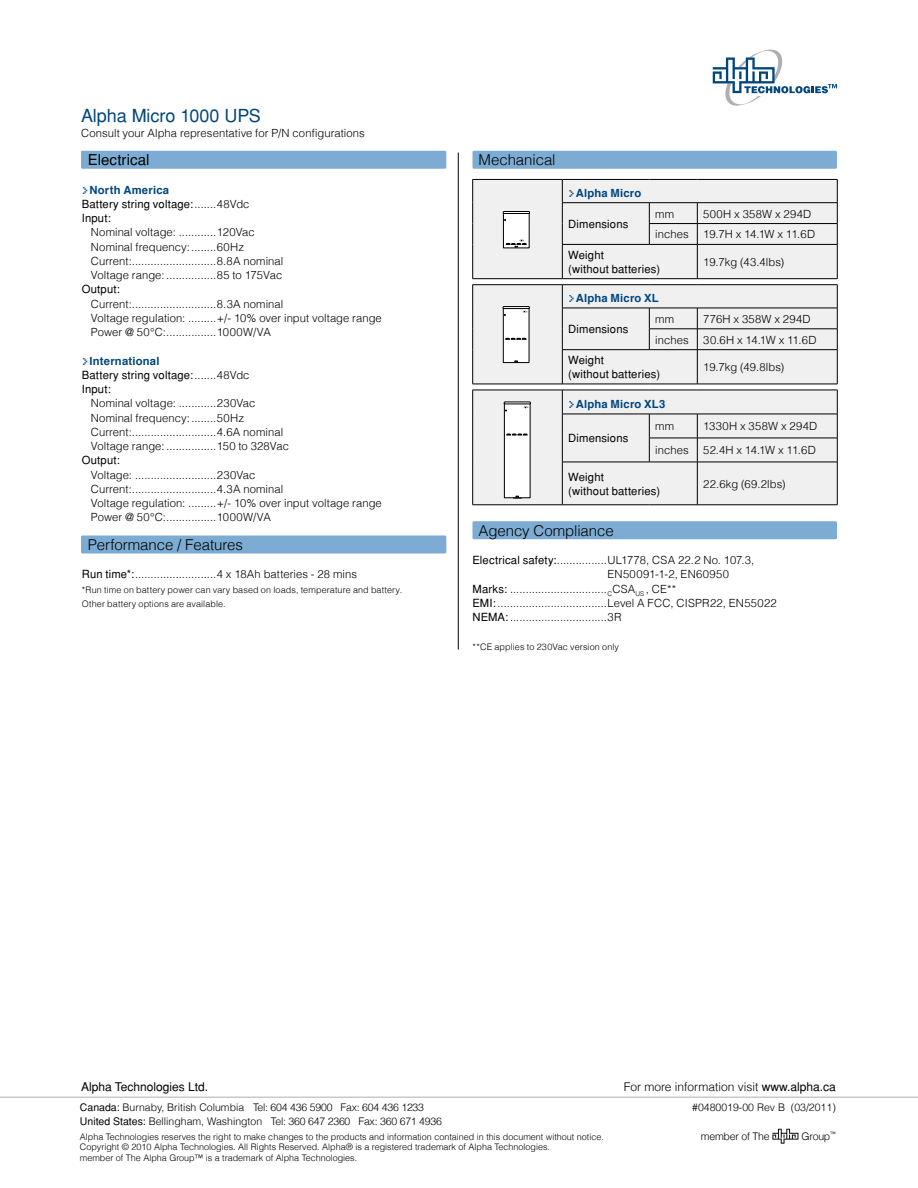
<style>
.page{position:relative;width:918px;height:1188px;background:#fff}
.page>*{position:absolute;margin:0;border:0;box-sizing:border-box;transform-origin:0 0}
.t1{font:18px "Helvetica";letter-spacing:-.005em;color:#00467d}
.t2{font:300 15px "Helvetica";letter-spacing:-.005em;color:#000}
.t3{font:15px "Helvetica";letter-spacing:.005em;color:#000}
.t4{font:300 12px "Helvetica";color:#000}
.t5{font:12px "Helvetica";color:#000}
.t6{font:300 11.25px/14.2px "Helvetica";letter-spacing:.01em;color:#000}
.t7{font:11.25px/14.2px "Helvetica";letter-spacing:.015em;color:#000}
.t8{font:300 11.25px "Helvetica";letter-spacing:.03em;color:#000}
.t9{font:700 11.25px "Helvetica";letter-spacing:.02em;color:#00467d}
.t10{font:300 11.25px "Helvetica";letter-spacing:-.02em;color:#000}
.t11{font:300 10.5px/13.5px "Helvetica";letter-spacing:-.01em;color:#000}
.t12{font:300 9px/10.5px "Helvetica";color:#000}
.s1{font-family:"Silkscreen";color:#00467d}
.s2{font-weight:700;color:#00467d}
.s3{font-weight:300}
.s4{font-weight:400}
.s5{font-family:"Silkscreen";font-weight:400}
</style>
<div class="page">
<hr style="left:0;top:1097px;width:918px;height:1px;background:#adafb2">
<svg style="left:772px;top:1129px;width:26px;height:15px"></svg>
<svg style="left:713px;top:49px;width:124px;height:57px"></svg>
<div style="left:472px;top:521px;width:365px;height:18px;background:#7cacd3;border-radius:2px"></div>
<div style="left:81px;top:151px;width:365px;height:18px;background:#7cacd3;border-radius:2px"></div>
<div style="left:81px;top:536px;width:365px;height:18px;background:#7cacd3;border-radius:2px"></div>
<div style="left:472px;top:151px;width:365px;height:18px;background:#7cacd3;border-radius:2px"></div>
<hr style="left:458px;top:153px;width:1px;height:497px;background:#000">
<div style="left:473px;top:180px;width:364px;height:325px;background:#f0f0f1"></div>
<hr style="left:472px;top:179px;width:90px;height:1px;background:#000">
<hr style="left:562px;top:179px;width:87px;height:1px;background:#000">
<hr style="left:649px;top:179px;width:48px;height:1px;background:#000">
<hr style="left:697px;top:179px;width:141px;height:1px;background:#000">
<svg style="left:472px;top:180px;width:1px;height:64px"></svg>
<hr style="left:472px;top:244px;width:1px;height:35px;background:#000">
<hr style="left:562px;top:202px;width:87px;height:1px;background:#000">
<svg style="left:562px;top:180px;width:1px;height:64px"></svg>
<hr style="left:649px;top:202px;width:48px;height:1px;background:#000">
<hr style="left:697px;top:202px;width:141px;height:1px;background:#000">
<hr style="left:649px;top:223px;width:48px;height:1px;background:#000">
<svg style="left:649px;top:203px;width:1px;height:41px"></svg>
<hr style="left:697px;top:223px;width:141px;height:1px;background:#000">
<svg style="left:697px;top:203px;width:1px;height:41px"></svg>
<svg style="left:837px;top:180px;width:1px;height:64px"></svg>
<hr style="left:562px;top:244px;width:87px;height:1px;background:#000">
<hr style="left:562px;top:245px;width:1px;height:34px;background:#000">
<hr style="left:649px;top:244px;width:48px;height:1px;background:#000">
<hr style="left:697px;top:244px;width:141px;height:1px;background:#000">
<hr style="left:697px;top:245px;width:1px;height:34px;background:#000">
<hr style="left:837px;top:245px;width:1px;height:34px;background:#000">
<hr style="left:472px;top:278px;width:90px;height:1px;background:#000">
<hr style="left:562px;top:278px;width:87px;height:1px;background:#000">
<hr style="left:649px;top:278px;width:48px;height:1px;background:#000">
<hr style="left:697px;top:278px;width:141px;height:1px;background:#000">
<hr style="left:472px;top:462px;width:1px;height:43px;background:#000">
<hr style="left:562px;top:462px;width:87px;height:1px;background:#000">
<hr style="left:562px;top:462px;width:1px;height:43px;background:#000">
<hr style="left:649px;top:462px;width:48px;height:1px;background:#000">
<hr style="left:697px;top:462px;width:141px;height:1px;background:#000">
<hr style="left:697px;top:462px;width:1px;height:43px;background:#000">
<hr style="left:837px;top:462px;width:1px;height:43px;background:#000">
<hr style="left:472px;top:505px;width:90px;height:1px;background:#000">
<hr style="left:562px;top:505px;width:87px;height:1px;background:#000">
<hr style="left:649px;top:505px;width:48px;height:1px;background:#000">
<hr style="left:697px;top:505px;width:141px;height:1px;background:#000">
<div style="left:504px;top:403px;width:26px;height:95px;background:#fff"></div>
<div style="left:504px;top:402px;width:26px;height:96px;border:1px solid #000"></div>
<svg style="left:513px;top:496px;width:8px;height:3px"></svg>
<svg style="left:472px;top:279px;width:366px;height:183px"></svg>
<div style="left:503px;top:213px;width:26px;height:35px;background:#fff"></div>
<div style="left:503px;top:212px;width:27px;height:36px;border:1px solid #000"></div>
<svg style="left:505px;top:239px;width:22px;height:8px"></svg>
<svg style="left:503px;top:211px;width:27px;height:10px"></svg>
<h1 class="t1" style="left:81px;top:105px;width:181px">Alpha Micro 1000 UPS</h1>
<p class="t6" style="left:81px;top:125px;width:285px">Consult your Alpha representative for P/N configurations</p>
<h2 class="t3" style="left:88px;top:151px;width:63px">Electrical</h2>
<p class="t7" style="left:82px;top:182px;width:169px"><span class="s1">&gt;</span><span class="s2">North America<br></span>Battery string voltage:<span class="s3">.......48Vdc<br></span>Input:</p>
<p class="t6" style="left:91px;top:225px;width:194px">Nominal voltage: ............120Vac Nominal frequency:........60Hz Current:...........................8.8A nominal Voltage range: ................85 to 175Vac</p>
<p class="t7" style="left:82px;top:282px;width:40px">Output:</p>
<p class="t6" style="left:91px;top:296px;width:293px">Current:...........................8.3A nominal<br>Voltage regulation: .........+/- 10% over input voltage range<br>Power @ 50°C:................1000W/VA</p>
<p class="t7" style="left:82px;top:353px;width:169px"><span class="s1">&gt;</span><span class="s2">International<br></span>Battery string voltage:<span class="s3">.......48Vdc<br></span>Input:</p>
<p class="t6" style="left:91px;top:396px;width:200px">Nominal voltage: ............230Vac Nominal frequency:........50Hz Current:...........................4.6A nominal Voltage range: ................150 to 328Vac</p>
<p class="t7" style="left:82px;top:453px;width:40px">Output:</p>
<p class="t6" style="left:91px;top:467px;width:293px">Voltage: ..........................230Vac Current:...........................4.3A nominal<br>Voltage regulation: .........+/- 10% over input voltage range Power @ 50°C:................1000W/VA</p>
<h2 class="t2" style="left:88px;top:535px;width:157px">Performance / Features</h2>
<p class="t6" style="left:82px;top:567px;width:277px"><span class="s4">Run time*:</span>..........................4 x 18Ah batteries - 28 mins</p>
<p class="t12" style="left:82px;top:582px;width:322px;line-height:14.2px">*Run time on battery power can vary based on loads, temperature and battery.<br>Other battery options are available.</p>
<h2 class="t2" style="left:478px;top:150px;width:79px">Mechanical</h2>
<p class="t9" style="left:568px;top:185px;width:75px"><span class="s5">&gt;</span>Alpha Micro</p>
<p class="t7" style="left:568px;top:217px;width:62px">Dimensions</p>
<p class="t6" style="left:655px;top:206px;width:20px">mm</p>
<p class="t8" style="left:703px;top:207px;width:110px">500H x 358W x 294D</p>
<p class="t6" style="left:655px;top:227px;width:35px">inches</p>
<p class="t10" style="left:703px;top:227px;width:113px">19.7H x 14.1W x 11.6D</p>
<p class="t7" style="left:568px;top:248px;width:93px;line-height:13.5px">Weight<br>(without batteries)</p>
<p class="t6" style="left:703px;top:255px;width:82px">19.7kg (43.4lbs)</p>
<p class="t9" style="left:568px;top:290px;width:92px"><span class="s5">&gt;</span>Alpha Micro XL</p>
<p class="t7" style="left:568px;top:322px;width:62px">Dimensions</p>
<p class="t6" style="left:655px;top:312px;width:20px">mm</p>
<p class="t6" style="left:703px;top:312px;width:109px">776H x 358W x 294D</p>
<p class="t6" style="left:655px;top:332px;width:35px">inches</p>
<p class="t6" style="left:703px;top:332px;width:115px">30.6H x 14.1W x 11.6D</p>
<p class="t7" style="left:568px;top:354px;width:93px;line-height:13.5px">Weight<br>(without batteries)</p>
<p class="t6" style="left:703px;top:360px;width:82px">19.7kg (49.8lbs)</p>
<p class="t9" style="left:568px;top:396px;width:99px"><span class="s5">&gt;</span>Alpha Micro XL3</p>
<p class="t7" style="left:568px;top:431px;width:62px">Dimensions</p>
<p class="t6" style="left:655px;top:419px;width:20px">mm</p>
<p class="t8" style="left:703px;top:419px;width:116px">1330H x 358W x 294D</p>
<p class="t6" style="left:655px;top:443px;width:35px">inches</p>
<p class="t6" style="left:703px;top:443px;width:114px">52.4H x 14.1W x 11.6D</p>
<p class="t7" style="left:568px;top:470px;width:93px;line-height:13.5px">Weight<br>(without batteries)</p>
<p class="t6" style="left:703px;top:477px;width:84px">22.6kg (69.2lbs)</p>
<h2 class="t2" style="left:478px;top:521px;width:137px">Agency Compliance</h2>
<p class="t6" style="left:472px;top:553px;width:283px"><span class="s4">Electrical safety:</span>................UL1778, CSA 22.2 No. 107.3,</p>
<p class="t8" style="left:608px;top:567px;width:123px">EN50091-1-2, EN60950</p>
<p class="t6" style="left:472px;top:581px;width:205px"><span class="s4">Marks:</span> ...............................<sub>C</sub>CSA<sub>US</sub> , CE**</p>
<p class="t6" style="left:473px;top:596px;width:306px"><span class="s4">EMI:</span> ...................................Level A FCC, CISPR22, EN55022</p>
<p class="t6" style="left:473px;top:610px;width:151px"><span class="s4">NEMA:</span> ...............................3R</p>
<p class="t12" style="left:472px;top:641px;width:148px">**CE applies to 230Vac version only</p>
<p class="t5" style="left:81px;top:1079px;width:129px">Alpha Technologies Ltd.</p>
<p class="t4" style="left:624px;top:1079px;width:214px">For more information visit <span class="s4">www.alpha.ca</span></p>
<p class="t11" style="left:701px;top:1129px;width:70px">member of The</p>
<p class="t11" style="left:802px;top:1129px;width:36px">Group<sup>™</sup></p>
<p class="t11" style="left:692px;top:1100px;width:145px">#0480019-00 Rev B (03/2011)</p>
<p class="t11" style="left:80px;top:1101px;width:364px"><span class="s4">Canada:</span> Burnaby, British Columbia Tel: 604 436 5900 Fax: 604 436 1233<br><span class="s4">United States:</span> Bellingham, Washington Tel: 360 647 2360 Fax: 360 671 4936</p>
<p class="t12" style="left:80px;top:1131px;width:526px">Alpha Technologies reserves the right to make changes to the products and information contained in this document without notice.<br>Copyright © 2010 Alpha Technologies. All Rights Reserved. Alpha® is a registered trademark of Alpha Technologies.<br>member of The Alpha Group™ is a trademark of Alpha Technologies.</p>
</div>
